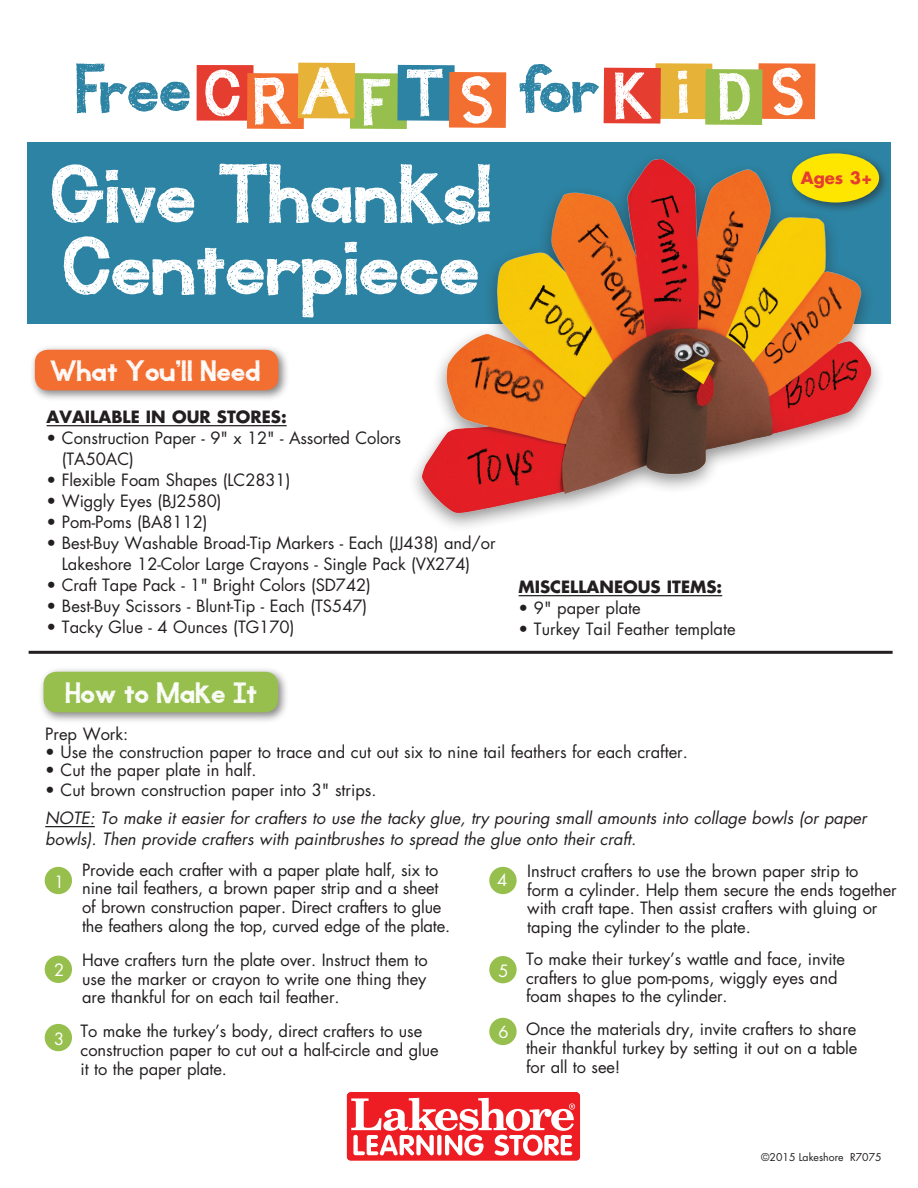
<style>
.page{position:relative;width:918px;height:1188px;background:#fff}
.page>*{position:absolute;margin:0;border:0;box-sizing:border-box;transform-origin:0 0}
.headline{font:59.25px/72px "Illuminate";color:#fff}
.headline-2{font:21px "Illuminate";letter-spacing:.01em;color:#fff}
.headline-3{font:16.5px/18.8px "Futura";letter-spacing:-.005em;color:#231f20}
.headline-4{font:italic 16.5px/21px "Futura";color:#231f20}
.headline-5{font:700 16.5px "Futura";color:#231f20}
.headline-6{font:700 16.5px "Futura";color:#e53e30}
.headline-7{font:16.5px "Futura";color:#fff}
.t1{font:10.5px "Futura";color:#231f20}
</style>
<div class="page">
<div style="left:197px;top:65px;width:57px;height:56px;background:#e53e30"></div>
<svg style="left:76px;top:63px;width:114px;height:50px"></svg>
<svg style="left:205px;top:70px;width:35px;height:46px"></svg>
<svg style="left:247px;top:63px;width:259px;height:66px"></svg>
<svg style="left:519px;top:63px;width:296px;height:62px"></svg>
<div style="left:30px;top:345px;width:259px;height:57px;background:#231f20;opacity:.55"></div>
<div style="left:35px;top:350px;width:243px;height:40px;background:#f36e31;border-radius:13px"></div>
<svg style="left:346px;top:1092px;width:235px;height:69px"></svg>
<hr style="left:29px;top:651px;width:864px;height:3px;background:#231f20">
<div style="left:27px;top:142px;width:864px;height:182px;background:#2d83a3"></div>
<hr style="left:519px;top:595px;width:203px;height:1px;background:#231f20">
<hr style="left:47px;top:425px;width:240px;height:1px;background:#231f20">
<div style="left:38px;top:667px;width:251px;height:57px;background:#231f20;opacity:.55"></div>
<div style="left:44px;top:672px;width:234px;height:40px;background:#97bf4d;border-radius:13px"></div>
<div style="left:489px;top:956px;width:28px;height:27px;background:#97bf4d;border-radius:50%"></div>
<div style="left:489px;top:1018px;width:28px;height:27px;background:#97bf4d;border-radius:50%"></div>
<div style="left:489px;top:867px;width:28px;height:27px;background:#97bf4d;border-radius:50%"></div>
<hr style="left:45px;top:826px;width:50px;height:1px;background:#231f20">
<div style="left:45px;top:867px;width:27px;height:27px;background:#97bf4d;border-radius:50%"></div>
<div style="left:45px;top:956px;width:27px;height:27px;background:#97bf4d;border-radius:50%"></div>
<div style="left:45px;top:1024px;width:27px;height:27px;background:#97bf4d;border-radius:50%"></div>
<img style="left:388px;top:126px;width:498px;height:401px">
<p class="headline" style="left:52px;top:166px;width:442px">Give Thanks!<br>Centerpiece</p>
<p class="headline-6" style="left:801px;top:166px;width:73px">Ages 3+</p>
<p class="headline-2" style="left:51px;top:361px;width:212px">What You’ll Need</p>
<p class="headline-5" style="left:47px;top:406px;width:242px">AVAILABLE IN OUR STORES:</p>
<p class="headline-3" style="left:62px;top:427px;width:341px;line-height:21px;text-indent:-15px">• Construction Paper - 9" x 12" - Assorted Colors (TA50AC)</p>
<p class="headline-3" style="left:47px;top:471px;width:245px">• Flexible Foam Shapes (LC2831)</p>
<p class="headline-3" style="left:47px;top:492px;width:177px">• Wiggly Eyes (BJ2580)</p>
<p class="headline-3" style="left:47px;top:513px;width:163px">• Pom-Poms (BA8112)</p>
<p class="headline-3" style="left:62px;top:532px;width:435px;line-height:21px;text-indent:-15px">• Best-Buy Washable Broad-Tip Markers - Each (JJ438) and/or<br>Lakeshore 12-Color Large Crayons - Single Pack (VX274)</p>
<p class="headline-3" style="left:47px;top:576px;width:326px">• Craft Tape Pack - 1" Bright Colors (SD742)</p>
<p class="headline-3" style="left:47px;top:597px;width:322px">• Best-Buy Scissors - Blunt-Tip - Each (TS547)</p>
<p class="headline-3" style="left:47px;top:618px;width:249px">• Tacky Glue - 4 Ounces (TG170)</p>
<p class="headline-2" style="left:66px;top:683px;width:193px">How to Make It</p>
<p class="headline-5" style="left:519px;top:576px;width:205px">MISCELLANEOUS ITEMS:</p>
<p class="headline-3" style="left:519px;top:599px;width:124px">• 9" paper plate</p>
<p class="headline-3" style="left:519px;top:620px;width:218px">• Turkey Tail Feather template</p>
<p class="headline-3" style="left:45px;top:724px;width:85px">Prep Work:</p>
<p class="headline-3" style="left:45px;top:742px;width:644px">• Use the construction paper to trace and cut out six to nine tail feathers for each crafter.</p>
<p class="headline-3" style="left:45px;top:760px;width:213px">• Cut the paper plate in half.</p>
<p class="headline-3" style="left:45px;top:780px;width:333px">• Cut brown construction paper into 3" strips.</p>
<p class="headline-4" style="left:45px;top:807px;width:823px">NOTE: To make it easier for crafters to use the tacky glue, try pouring small amounts into collage bowls (or paper bowls). Then provide crafters with paintbrushes to spread the glue onto their craft.</p>
<p class="headline-7" style="left:54px;top:870px;width:12px">1</p>
<p class="headline-3" style="left:82px;top:860px;width:370px">Provide each crafter with a paper plate half, six to nine tail feathers, a brown paper strip and a sheet of brown construction paper. Direct crafters to glue the feathers along the top, curved edge of the plate.</p>
<p class="headline-3" style="left:527px;top:861px;width:371px">Instruct crafters to use the brown paper strip to<br>form a cylinder. Help them secure the ends together with craft tape. Then assist crafters with gluing or taping the cylinder to the plate.</p>
<p class="headline-7" style="left:497px;top:869px;width:12px">4</p>
<p class="headline-7" style="left:54px;top:959px;width:12px">2</p>
<p class="headline-7" style="left:54px;top:1027px;width:12px">3</p>
<p class="headline-3" style="left:82px;top:950px;width:347px;text-align:justify">Have crafters turn the plate over. Instruct them to use the marker or crayon to write one thing they are thankful for on each tail feather.</p>
<p class="headline-3" style="left:81px;top:1021px;width:360px">To make the turkey’s body, direct crafters to use construction paper to cut out a half-circle and glue it to the paper plate.</p>
<p class="headline-7" style="left:499px;top:959px;width:12px">5</p>
<p class="headline-7" style="left:499px;top:1021px;width:12px">6</p>
<p class="headline-3" style="left:526px;top:949px;width:320px">To make their turkey’s wattle and face, invite crafters to glue pom-poms, wiggly eyes and foam shapes to the cylinder.</p>
<p class="headline-3" style="left:526px;top:1019px;width:333px;text-align:justify">Once the materials dry, invite crafters to share their thankful turkey by setting it out on a table for all to see!</p>
<p class="t1" style="left:761px;top:1150px;width:122px">©2015 Lakeshore R7075</p>
</div>
